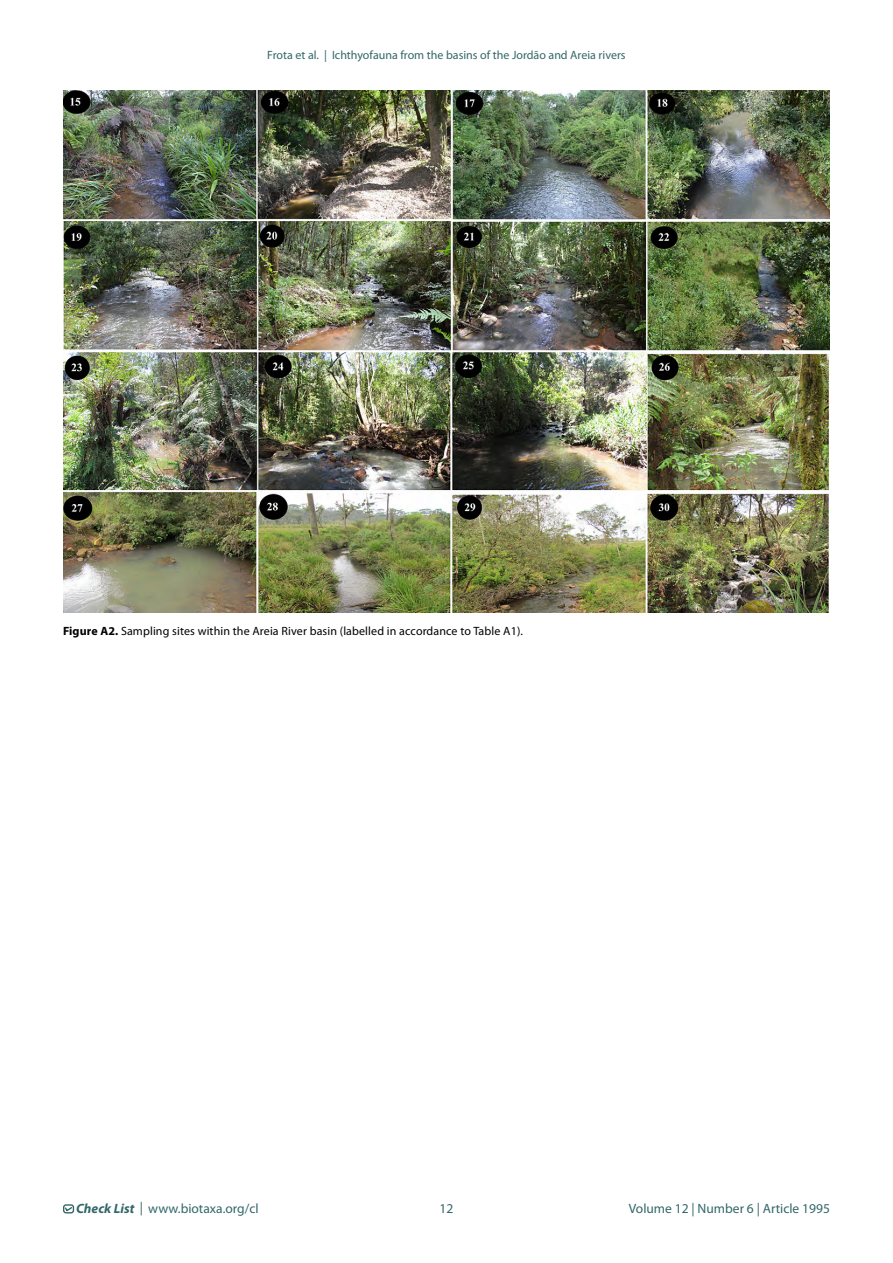
<style>
.page{position:relative;width:893px;height:1263px;background:#fff}
.page>*{position:absolute;margin:0;border:0;box-sizing:border-box;transform-origin:0 0}
.t1{font:13.5px "Myriad Pro";color:#336769}
.t2{font:12px "Myriad Pro";letter-spacing:.01em;color:#000}
.t3{font:12px "Myriad Pro";color:#336769}
.s1{font-weight:700}
.s2{font-weight:700;font-style:italic}
</style>
<div class="page">
<div style="left:63px;top:1204px;width:11px;height:9px;border:1px solid #336767;border-radius:2px"></div>
<svg style="left:64px;top:1206px;width:9px;height:6px"></svg>
<img style="left:63px;top:90px;width:767px;height:522px">
<p class="t3" style="left:267px;top:47px;width:360px">Frota et al. | Ichthyofauna from the basins of the Jordão and Areia rivers</p>
<p class="t2" style="left:63px;top:623px;width:461px"><span class="s1">Figure A2.</span> Sampling sites within the Areia River basin (labelled in accordance to Table A1).</p>
<p class="t1" style="left:76px;top:1200px;width:184px"><span class="s2">Check List</span> | www.biotaxa.org/cl</p>
<p class="t1" style="left:440px;top:1200px;width:15px">12</p>
<p class="t1" style="left:629px;top:1200px;width:203px">Volume 12 | Number 6 | Article 1995</p>
</div>
